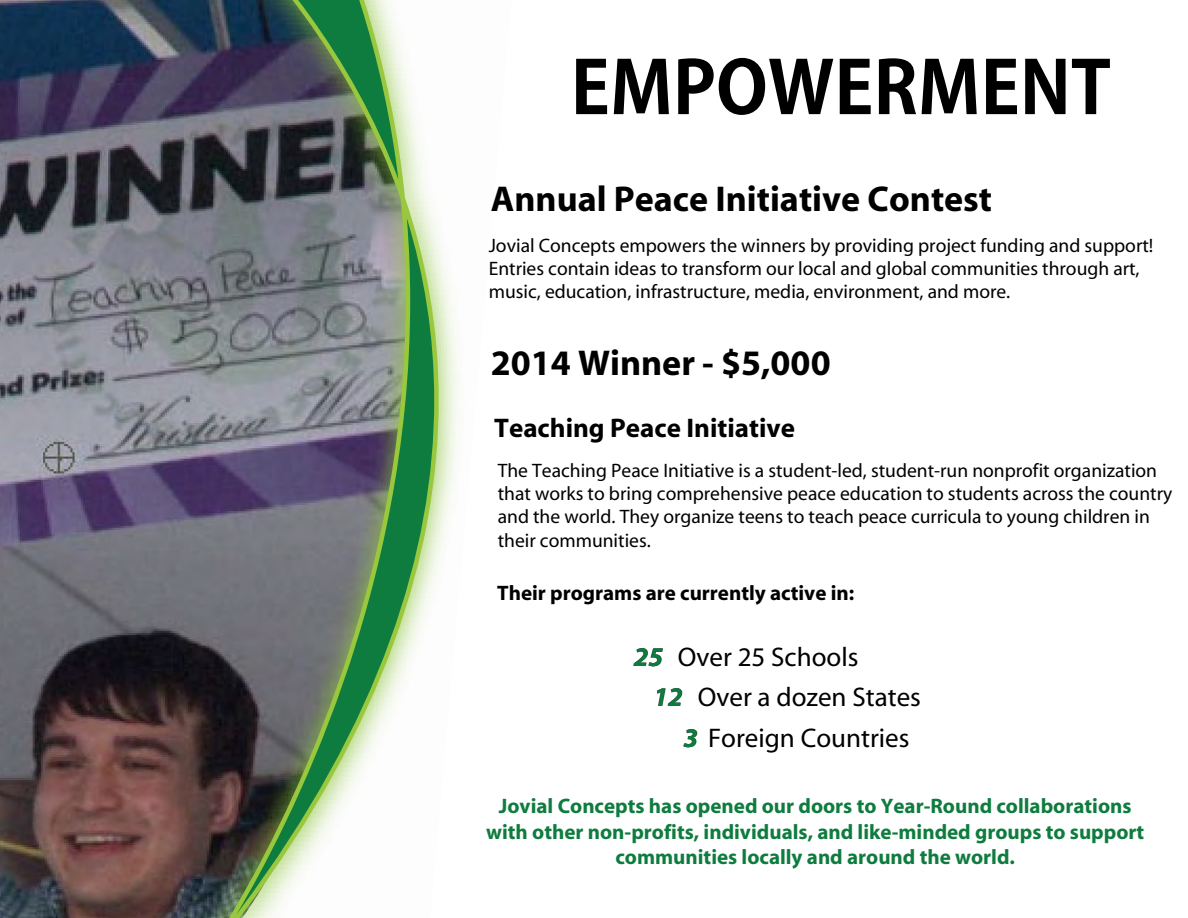
<style>
.page{position:relative;width:1188px;height:918px;background:#fff}
.page>*{position:absolute;margin:0;border:0;box-sizing:border-box;transform-origin:0 0}
.t1{font:700 72px "Koz Go Pr 6 N";color:#000}
.t2{font:700 36px "Myriad";color:#000}
.t3{font:27px "Myriad";color:#000}
.t4{font:700 27px "Myriad";color:#000}
.t5{font:italic 700 27px/40.5px "Myriad";color:#0f7c3f}
.t6{font:700 21px/25.2px "Myriad";color:#0f7c3f;text-align:center}
.t7{font:700 21px "Myriad";color:#000}
.t8{font:19.5px/23.4px "Myriad";color:#000}
.s1{font-weight:700;font-style:italic;color:#0f7c3f}
</style>
<div class="page">
<img style="left:0;top:0;width:229px;height:918px">
<svg style="left:439px;top:240px;width:20px;height:319px"></svg>
<svg style="left:229px;top:0;width:210px;height:918px"></svg>
<h1 class="t1" style="left:571px;top:47px;width:541px">EMPOWERMENT</h1>
<h2 class="t2" style="left:491px;top:181px;width:503px">Annual Peace Initiative Contest</h2>
<p class="t8" style="left:489px;top:234px;width:666px">Jovial Concepts empowers the winners by providing project funding and support!<br>Entries contain ideas to transform our local and global communities through art, music, education, infrastructure, media, environment, and more.</p>
<h2 class="t2" style="left:491px;top:344px;width:341px">2014 Winner - $5,000</h2>
<h3 class="t4" style="left:494px;top:414px;width:302px">Teaching Peace Initiative</h3>
<p class="t8" style="left:498px;top:459px;width:676px">The Teaching Peace Initiative is a student-led, student-run nonprofit organization that works to bring comprehensive peace education to students across the country and the world. They organize teens to teach peace curricula to young children in their communities.</p>
<p class="t7" style="left:497px;top:582px;width:359px">Their programs are currently active in:</p>
<h3 class="t3" style="left:678px;top:643px;width:182px">Over 25 Schools</h3>
<h3 class="t3" style="left:698px;top:684px;width:225px">Over a dozen States</h3>
<h3 class="t3" style="left:684px;top:724px;width:228px"><span class="s1">3</span> Foreign Countries</h3>
<h3 class="t5" style="left:654px;top:638px;width:31px;text-indent:-20px">25<br>12</h3>
<p class="t6" style="left:486px;top:794px;width:660px">Jovial Concepts has opened our doors to Year-Round collaborations with other non-profits, individuals, and like-minded groups to support communities locally and around the world.</p>
</div>
